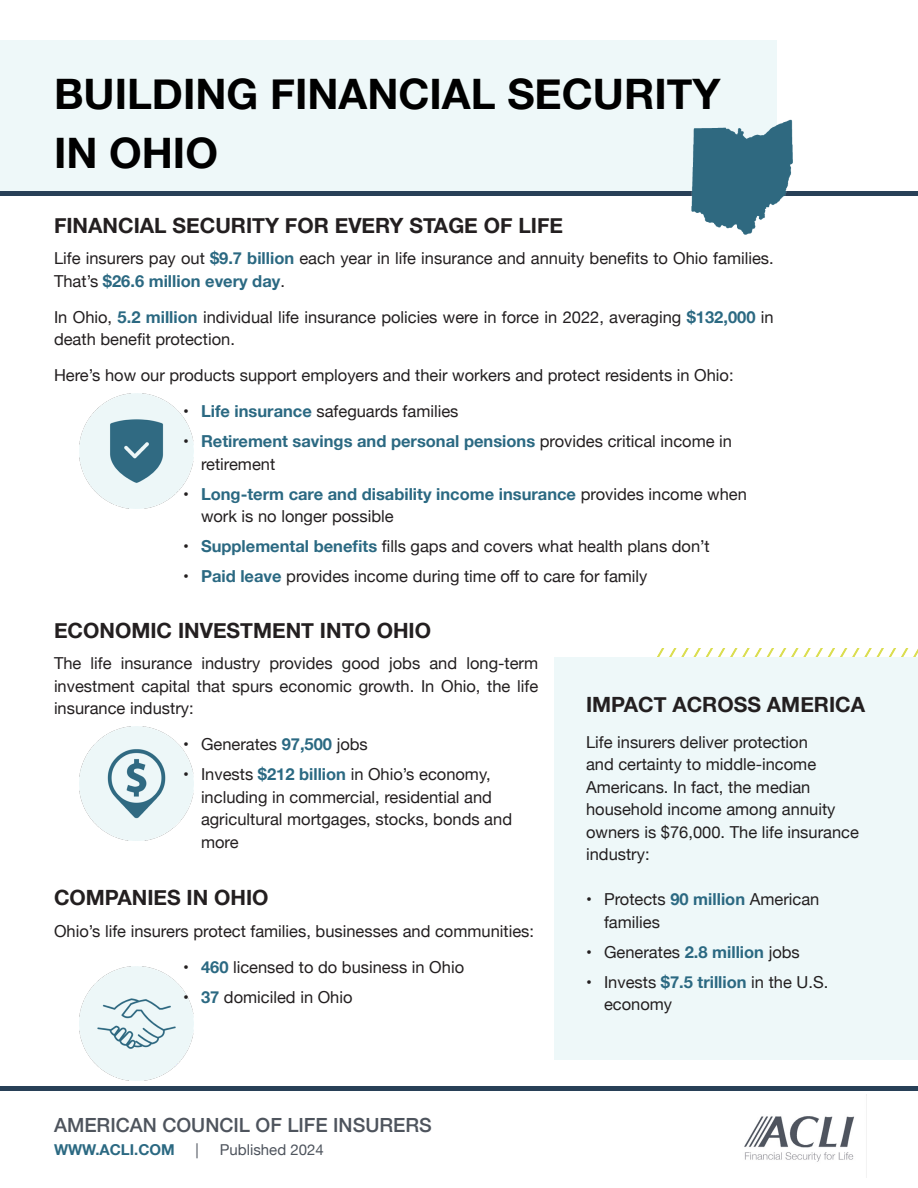
<style>
.page{position:relative;width:918px;height:1188px;background:#fff}
.page>*{position:absolute;margin:0;border:0;box-sizing:border-box;transform-origin:0 0}
.Body_Text{font:700 42px "Helvetica Neue";color:#000}
.Main_header{font:700 21px "Helvetica Neue";color:#231f20}
.Header1{font:500 19.5px "Helvetica Neue";color:#4e545d}
.Main_header-2{font:16.5px/22.5px "Helvetica Neue";color:#231f20}
.Body_Text-2{font:16.5px/22.5px "Helvetica Neue";color:#231f20}
.t1{font:700 16.5px/22.5px "Helvetica Neue";color:#2b6982}
.Header1-2{font:15px "Helvetica Neue";color:#4e545d}
.Header1-3{font:700 15px "Helvetica Neue";color:#2b6982}
.s1{font-weight:700;color:#2b6982}
.s2{font-weight:400;color:#231f20}
</style>
<div class="page">
<img style="left:80px;top:394px;width:114px;height:114px">
<img style="left:80px;top:966px;width:114px;height:115px">
<img style="left:80px;top:726px;width:114px;height:114px">
<div style="left:0;top:40px;width:777px;height:151px;background:#eef8f9"></div>
<img style="left:744px;top:1116px;width:110px;height:46px">
<img style="left:653px;top:648px;width:265px;height:10px">
<hr style="left:0;top:191px;width:918px;height:4px;background:#284057">
<div style="left:0;top:1086px;width:918px;height:5px;background:#284057"></div>
<div style="left:555px;top:658px;width:363px;height:402px;background:#eef8f9"></div>
<img style="left:691px;top:120px;width:101px;height:114px">
<p class="Body_Text" style="left:54px;top:61px;width:668px">BUILDING FINANCIAL SECURITY</p>
<p class="Body_Text" style="left:54px;top:120px;width:166px">IN OHIO</p>
<p class="Main_header" style="left:54px;top:209px;width:511px">FINANCIAL SECURITY FOR EVERY STAGE OF LIFE</p>
<p class="Body_Text-2" style="left:54px;top:248px;width:721px">Life insurers pay out <span class="s1">$9.7 billion</span> each year in life insurance and annuity benefits to Ohio families.<br>That’s <span class="s1">$26.6 million every day</span>.</p>
<p class="Body_Text-2" style="left:54px;top:307px;width:721px">In Ohio, <span class="s1">5.2 million</span> individual life insurance policies were in force in 2022, averaging <span class="s1">$132,000</span> in death benefit protection.</p>
<p class="Body_Text-2" style="left:54px;top:365px;width:681px">Here’s how our products support employers and their workers and protect residents in Ohio:</p>
<p class="Main_header-2" style="left:183px;top:401px;width:277px">• <span class="s1">Life insurance</span> safeguards families</p>
<p class="t1" style="left:201px;top:431px;width:533px;text-indent:-18px"><span class="s2">•</span> Retirement savings and personal pensions <span class="s2">provides critical income in retirement</span></p>
<p class="Main_header-2" style="left:201px;top:484px;width:547px;text-indent:-18px">• <span class="s1">Long-term care and disability income insurance</span> provides income when work is no longer possible</p>
<p class="Main_header-2" style="left:183px;top:536px;width:528px">• <span class="s1">Supplemental benefits</span> fills gaps and covers what health plans don’t</p>
<p class="Main_header-2" style="left:183px;top:566px;width:466px">• <span class="s1">Paid leave</span> provides income during time off to care for family</p>
<p class="Main_header" style="left:54px;top:614px;width:379px">ECONOMIC INVESTMENT INTO OHIO</p>
<p class="Body_Text-2" style="left:54px;top:653px;width:486px;text-align:justify">The life insurance industry provides good jobs and long-term investment capital that spurs economic growth. In Ohio, the life insurance industry:</p>
<p class="Main_header-2" style="left:183px;top:734px;width:186px">• Generates <span class="s1">97,500</span> jobs</p>
<p class="Main_header-2" style="left:201px;top:764px;width:313px;text-indent:-18px">• Invests <span class="s1">$212 billion</span> in Ohio’s economy, including in commercial, residential and agricultural mortgages, stocks, bonds and more</p>
<p class="Main_header" style="left:586px;top:688px;width:281px">IMPACT ACROSS AMERICA</p>
<p class="Main_header-2" style="left:586px;top:732px;width:274px">Life insurers deliver protection<br>and certainty to middle-income<br>Americans. In fact, the median household income among annuity owners is $76,000. The life insurance industry:</p>
<p class="Main_header-2" style="left:604px;top:889px;width:217px;text-indent:-18px">• Protects <span class="s1">90 million</span> American families</p>
<p class="Main_header-2" style="left:586px;top:942px;width:215px">• Generates <span class="s1">2.8 million</span> jobs</p>
<p class="Main_header-2" style="left:604px;top:972px;width:226px;text-indent:-18px">• Invests <span class="s1">$7.5 trillion</span> in the U.S. economy</p>
<p class="Main_header" style="left:54px;top:881px;width:216px">COMPANIES IN OHIO</p>
<p class="Body_Text-2" style="left:54px;top:921px;width:482px">Ohio’s life insurers protect families, businesses and communities:</p>
<p class="Main_header-2" style="left:183px;top:957px;width:283px">• <span class="s1">460</span> licensed to do business in Ohio</p>
<p class="Main_header-2" style="left:183px;top:987px;width:171px">• <span class="s1">37</span> domiciled in Ohio</p>
<p class="Header1" style="left:54px;top:1109px;width:379px">AMERICAN COUNCIL OF LIFE INSURERS</p>
<p class="Header1-3" style="left:54px;top:1137px;width:122px">WWW.ACLI.COM</p>
<p class="Header1-2" style="left:196px;top:1138px;width:5px">|</p>
<p class="Header1-2" style="left:220px;top:1138px;width:105px">Published 2024</p>
</div>
